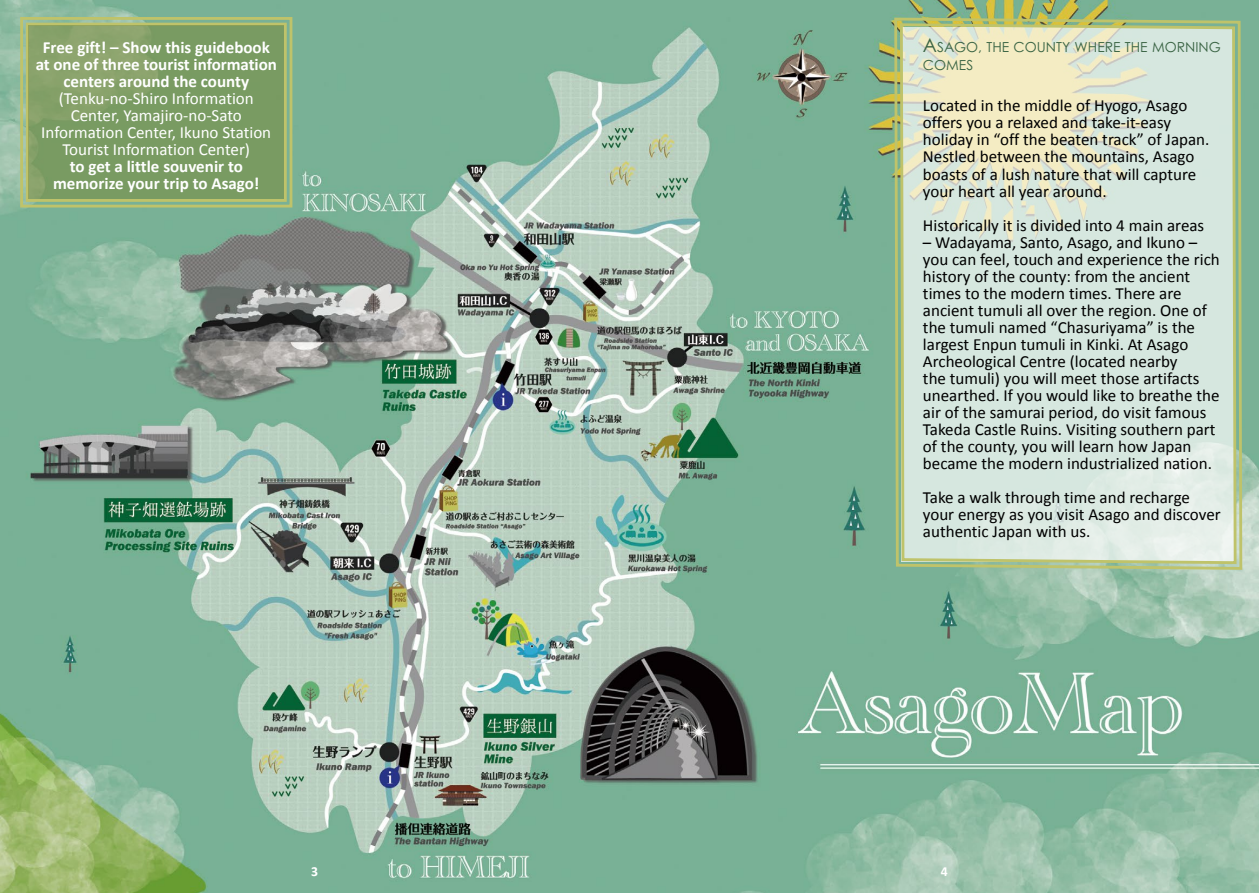
<style>
.page{position:relative;width:1259px;height:893px;background:#fff}
.page>*{position:absolute;margin:0;border:0;box-sizing:border-box;transform-origin:0 0}
.t1{font:16.95px/17px "Calibri";color:#000}
.t2{font:700 16.95px/17px "Calibri";color:#fff;text-align:center}
.t3{font:16.95px/17px "Calibri";color:#fff;text-align:center}
.t4{font:13.8px/17.7px "Century Gothic Pro";color:#3a6444}
.t5{font:700 13.8px "Calibri";color:#fff}
.s1{font-size:19.2px}
</style>
<div class="page">
<img style="left:0;top:0;width:1259px;height:893px">
<svg style="left:893px;top:16px;width:350px;height:877px;background:#8dbba1"></svg>
<svg style="left:898px;top:22px;width:340px;height:543px;background:#d8e5d6"></svg>
<svg style="left:19px;top:16px;width:275px;height:193px;background:#9cbb86"></svg>
<div style="left:26px;top:23px;width:261px;height:179px;border:3px solid #bfc36a"></div>
<svg style="left:29px;top:26px;width:255px;height:173px;background:#7d9c64"></svg>
<p class="t2" style="left:36px;top:38px;width:243px">Free gift! – Show this guidebook at one of three tourist information centers around the county</p>
<p class="t3" style="left:41px;top:89px;width:231px">(Tenku-no-Shiro Information<br>Center, Yamajiro-no-Sato<br>Information Center, Ikuno Station<br>Tourist Information Center)</p>
<p class="t2" style="left:53px;top:157px;width:208px">to get a little souvenir to memorize your trip to Asago!</p>
<p class="t4" style="left:923px;top:38px;width:299px"><span class="s1">A</span>SAGO, THE COUNTY WHERE THE MORNING<br>COMES</p>
<p class="t1" style="left:923px;top:97px;width:288px">Located in the middle of Hyogo, Asago offers you a relaxed and take-it-easy holiday in “off the beaten track” of Japan.<br>Nestled between the mountains, Asago boasts of a lush nature that will capture your heart all year around.</p>
<p class="t1" style="left:923px;top:216px;width:283px">Historically it is divided into 4 main areas</p>
<p class="t1" style="left:923px;top:233px;width:298px">– Wadayama, Santo, Asago, and Ikuno – you can feel, touch and experience the rich history of the county: from the ancient times to the modern times. There are ancient tumuli all over the region. One of the tumuli named “Chasuriyama” is the largest Enpun tumuli in Kinki. At Asago Archeological Centre (located nearby<br>the tumuli) you will meet those artifacts unearthed. If you would like to breathe the air of the samurai period, do visit famous Takeda Castle Ruins. Visiting southern part of the county, you will learn how Japan became the modern industrialized nation.</p>
<p class="t1" style="left:923px;top:488px;width:299px">Take a walk through time and recharge your energy as you visit Asago and discover authentic Japan with us.</p>
<p class="t5" style="left:311px;top:862px;width:9px">3</p>
<p class="t5" style="left:940px;top:862px;width:9px">4</p>
</div>
